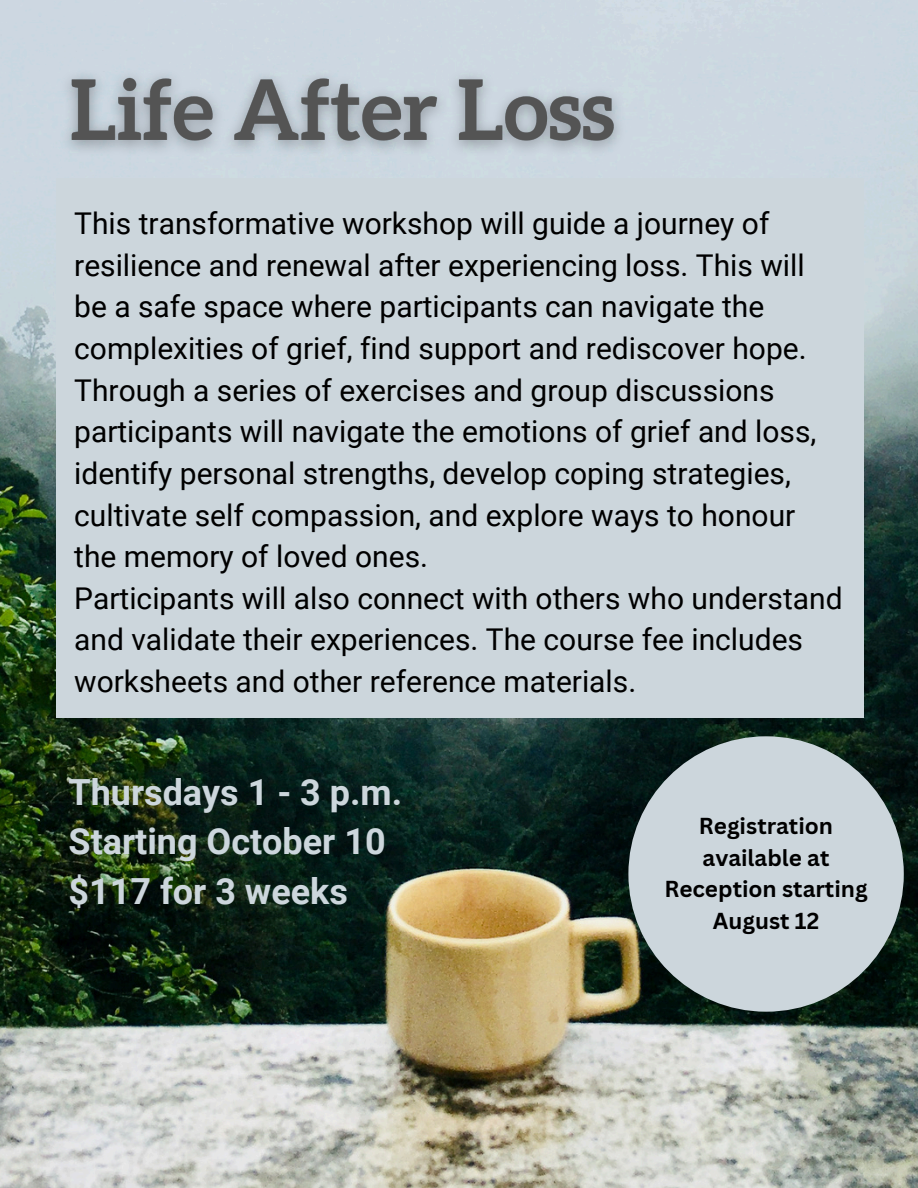
<style>
.page{position:relative;width:918px;height:1188px;background:#fff}
.page>*{position:absolute;margin:0;border:0;box-sizing:border-box;transform-origin:0 0}
.t1{font:700 36px/49.5px "Roboto";color:#ccd6dc}
.t2{font:30px/41.7px "Roboto";color:#000}
.t3{font:700 22.5px/31.5px "Canva Sans";color:#000;text-align:center}
</style>
<div class="page">
<img style="left:0;top:0;width:918px;height:1188px">
<div style="left:56px;top:178px;width:807px;height:540px;background:#ccd6dc"></div>
<div style="left:628px;top:736px;width:276px;height:276px;background:#ccd6dc;border-radius:50%"></div>
<img style="left:50px;top:59px;width:585px;height:105px">
<h2 class="t2" style="left:74px;top:203px;width:770px">This transformative workshop will guide a journey of resilience and renewal after experiencing loss. This will be a safe space where participants can navigate the complexities of grief, find support and rediscover hope.<br>Through a series of exercises and group discussions participants will navigate the emotions of grief and loss, identify personal strengths, develop coping strategies, cultivate self compassion, and explore ways to honour the memory of loved ones.<br>Participants will also connect with others who understand and validate their experiences. The course fee includes worksheets and other reference materials.</h2>
<p class="t1" style="left:69px;top:768px;width:335px">Thursdays 1 - 3 p.m.<br>Starting October 10 $117 for 3 weeks</p>
<h3 class="t3" style="left:664px;top:810px;width:205px">Registration available at<br>Reception starting<br>August 12</h3>
</div>
